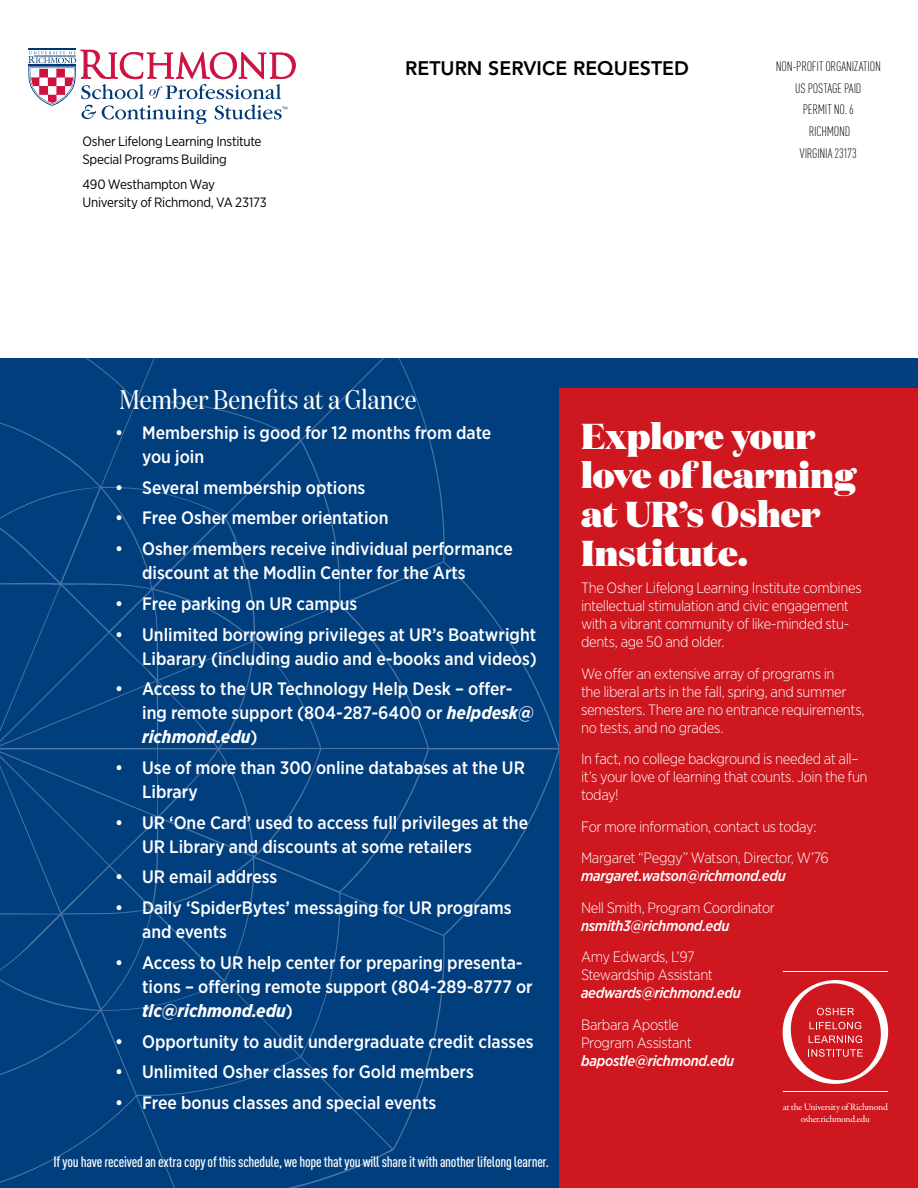
<style>
.page{position:relative;width:918px;height:1188px;background:#fff}
.page>*{position:absolute;margin:0;border:0;box-sizing:border-box;transform-origin:0 0}
.t1{font:900 36px/39px "Domaine Display";color:#fff}
.t2{font:27px "Domaine Display Narrow";color:#fff}
.t3{font:800 19.5px "Avenir LT Std";color:#000}
.t4{font:500 18px/24px "Gotham Narrow";color:#fff}
.t5{font:300 15px/18px "Gotham Narrow";letter-spacing:-.025em;color:#fff}
.t6{font:500 condensed 15px "DINOT";letter-spacing:-.015em;color:#fff}
.t7{font:italic 500 15px "Gotham Narrow";letter-spacing:-.02em;color:#fff}
.t8{font:13.5px/18px "Gotham Narrow";letter-spacing:-.02em;color:#000}
.t9{font:300 condensed 13.5px/21.8px "DINOT";letter-spacing:-.015em;color:#000;text-align:center}
.t10{font:9.75px/11.7px "Garamond Premr Pro";letter-spacing:-.025em;color:#fff;text-align:center}
.s1{font-weight:700;font-style:italic}
</style>
<div class="page">
<div style="left:0;top:358px;width:560px;height:830px;background:#003e7e"></div>
<div style="left:559px;top:389px;width:359px;height:799px;background:#ce171e"></div>
<svg style="left:28px;top:48px;width:268px;height:76px"></svg>
<hr style="left:783px;top:972px;width:105px;height:1px;background:#fff">
<hr style="left:783px;top:1091px;width:105px;height:1px;background:#fff">
<svg style="left:783px;top:980px;width:105px;height:104px"></svg>
<p class="t8" style="left:82px;top:132px;width:181px">Osher Lifelong Learning Institute<br>Special Programs Building</p>
<p class="t8" style="left:82px;top:175px;width:186px">490 Westhampton Way<br>University of Richmond, VA 23173</p>
<p class="t3" style="left:405px;top:57px;width:285px">RETURN SERVICE REQUESTED</p>
<p class="t9" style="left:776px;top:55px;width:107px">NON-PROFIT ORGANIZATION<br>US POSTAGE PAID<br>PERMIT NO. 6<br>RICHMOND<br>VIRGINIA 23173</p>
<h2 class="t2" style="left:120px;top:383px;width:299px">Member Benefits at a Glance</h2>
<p class="t4" style="left:142px;top:420px;width:351px;text-indent:-27px">• Membership is good for 12 months from date you join</p>
<p class="t4" style="left:115px;top:475px;width:252px">• Several membership options</p>
<p class="t4" style="left:115px;top:506px;width:275px">• Free Osher member orientation</p>
<p class="t4" style="left:142px;top:536px;width:372px;text-indent:-27px">• Osher members receive individual performance discount at the Modlin Center for the Arts</p>
<p class="t4" style="left:115px;top:591px;width:244px">• Free parking on UR campus</p>
<p class="t4" style="left:115px;top:622px;width:423px;text-align:right">• Unlimited borrowing privileges at UR’s Boatwright<br>Libarary (including audio and e-books and videos)</p>
<p class="t4" style="left:142px;top:677px;width:393px;text-indent:-27px">• Access to the UR Technology Help Desk – offer&shy;ing remote support (804-287-6400 or <span class="s1">helpdesk@ richmond.edu</span>)</p>
<p class="t4" style="left:142px;top:755px;width:384px;text-indent:-27px">• Use of more than 300 online databases at the UR<br>Library</p>
<p class="t4" style="left:142px;top:810px;width:388px;text-indent:-27px">• UR ‘One Card’ used to access full privileges at the<br>UR Library and discounts at some retailers</p>
<p class="t4" style="left:115px;top:865px;width:164px">• UR email address</p>
<p class="t4" style="left:142px;top:896px;width:371px;text-indent:-27px">• Daily ‘SpiderBytes’ messaging for UR programs and events</p>
<p class="t4" style="left:142px;top:950px;width:392px;text-indent:-27px">• Access to UR help center for preparing presenta&shy;tions – offering remote support (804-289-8777 or <span class="s1">tlc@richmond.edu</span>)</p>
<p class="t4" style="left:115px;top:1029px;width:420px">• Opportunity to audit undergraduate credit classes</p>
<p class="t4" style="left:115px;top:1060px;width:360px">• Unlimited Osher classes for Gold members</p>
<p class="t4" style="left:115px;top:1091px;width:323px">• Free bonus classes and special events</p>
<p class="t6" style="left:54px;top:1153px;width:497px">If you have received an extra copy of this schedule, we hope that you will share it with another lifelong learner.</p>
<h1 class="t1" style="left:581px;top:416px;width:276px">Explore your love of learning at UR’s Osher<br>Institute.</h1>
<p class="t5" style="left:581px;top:578px;width:282px">The Osher Lifelong Learning Institute combines intellectual stimulation and civic engagement with a vibrant community of like-minded stu&shy;dents, age 50 and older.</p>
<p class="t5" style="left:581px;top:664px;width:285px">We offer an extensive array of programs in<br>the liberal arts in the fall, spring, and summer semesters. There are no entrance requirements, no tests, and no grades.</p>
<p class="t5" style="left:581px;top:749px;width:288px">In fact, no college background is needed at all– it’s your love of learning that counts. Join the fun today!</p>
<p class="t5" style="left:581px;top:810px;width:249px;line-height:31.5px">For more information, contact us today:<br>Margaret “Peggy” Watson, Director, W’76</p>
<p class="t7" style="left:581px;top:866px;width:206px">margaret.watson@richmond.edu</p>
<p class="t5" style="left:581px;top:898px;width:195px">Nell Smith, Program Coordinator</p>
<p class="t7" style="left:581px;top:916px;width:150px">nsmith3@richmond.edu</p>
<p class="t5" style="left:581px;top:947px;width:133px">Amy Edwards, L’97<br>Stewardship Assistant</p>
<p class="t7" style="left:581px;top:983px;width:161px">aedwards@richmond.edu</p>
<p class="t5" style="left:581px;top:1015px;width:112px">Barbara Apostle<br>Program Assistant</p>
<p class="t7" style="left:581px;top:1051px;width:155px">bapostle@richmond.edu</p>
<p class="t10" style="left:783px;top:1101px;width:107px">at the University of Richmond osher.richmond.edu</p>
</div>
